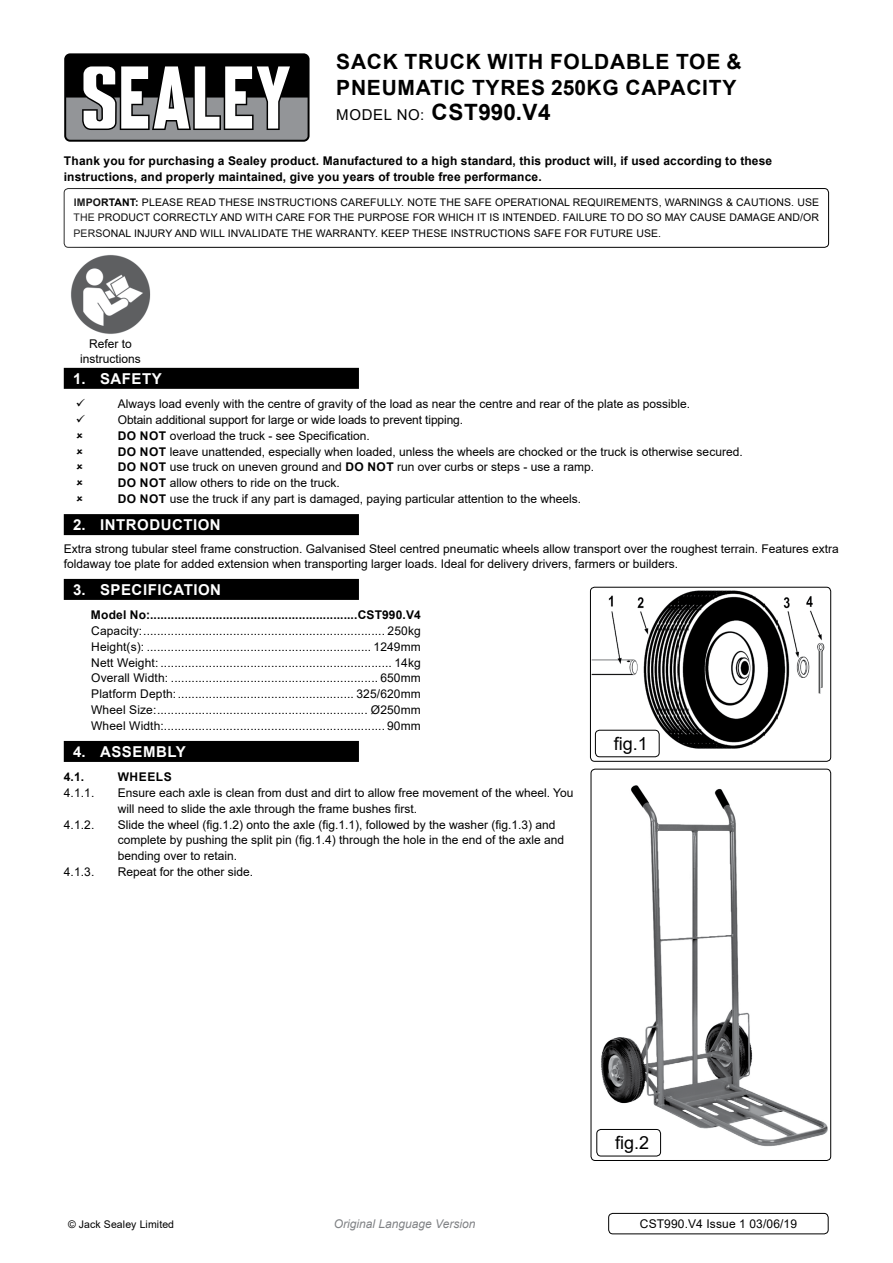
<style>
.page{position:relative;width:893px;height:1263px;background:#fff}
.page>*{position:absolute;margin:0;border:0;box-sizing:border-box;transform-origin:0 0}
.t1{font:700 22.5px "Arial";letter-spacing:.015em;color:#000}
.t2{font:700 21px/25.2px "Arial";letter-spacing:.035em;color:#000}
.t3{font:18px "Arial";color:#000}
.t4{font:700 15px "Arial";letter-spacing:.035em;color:#fff}
.t5{font:12px/15.8px "Arial";color:#000}
.t6{font:700 12px/15.8px "Arial";letter-spacing:.01em;color:#000}
.t7{font:italic 12px "Arial";color:#808285}
.t8{font:10.5px/15.8px "Arial";letter-spacing:.01em;color:#000;text-align:justify}
.s1{font-weight:400;font-size:15px}
.s2{font-weight:700}
</style>
<div class="page">
<div style="left:64px;top:53px;width:246px;height:89px;background:#000;border-radius:6px"></div>
<svg style="left:66px;top:66px;width:242px;height:74px"></svg>
<div style="left:64px;top:188px;width:765px;height:60px;border:1px solid #000;border-radius:4px"></div>
<div style="left:64px;top:368px;width:295px;height:21px;background:#000"></div>
<div style="left:64px;top:514px;width:295px;height:21px;background:#000"></div>
<div style="left:64px;top:579px;width:295px;height:21px;background:#000"></div>
<div style="left:64px;top:741px;width:295px;height:21px;background:#000"></div>
<img style="left:592px;top:590px;width:233px;height:162px">
<div style="left:590px;top:587px;width:241px;height:175px;border:1px solid #000;border-radius:4px"></div>
<div style="left:595px;top:730px;width:65px;height:27px;border:1px solid #000;border-radius:4px"></div>
<img style="left:591px;top:770px;width:240px;height:390px">
<div style="left:591px;top:769px;width:240px;height:392px;border:1px solid #000;border-radius:4px"></div>
<div style="left:596px;top:1129px;width:65px;height:27px;border:1px solid #000;border-radius:4px"></div>
<div style="left:608px;top:1213px;width:220px;height:21px;border:1px solid #000;border-radius:4px"></div>
<img style="left:71px;top:255px;width:80px;height:79px">
<h2 class="t2" style="left:336px;top:50px;width:407px">Sack Truck with Foldable Toe &amp;<br>Pneumatic Tyres 250kg Capacity</h2>
<h1 class="t1" style="left:336px;top:96px;width:216px"><span class="s1">Model no:</span> CST990.V4</h1>
<p class="t6" style="left:64px;top:153px;width:710px">Thank you for purchasing a Sealey product. Manufactured to a high standard, this product will, if used according to these instructions, and properly maintained, give you years of trouble free performance.</p>
<p class="t8" style="left:74px;top:194px;width:747px"><span class="s2">IMPORTANT:</span> PLEASE READ THESE INSTRUCTIONS CAREFULLY. NOTE THE SAFE OPERATIONAL REQUIREMENTS, WARNINGS &amp; CAUTIONS. USE THE PRODUCT CORRECTLY AND WITH CARE FOR THE PURPOSE FOR WHICH IT IS INTENDED. FAILURE TO DO SO MAY CAUSE DAMAGE AND/OR PERSONAL INJURY AND WILL INVALIDATE THE WARRANTY. KEEP THESE INSTRUCTIONS SAFE FOR FUTURE USE.</p>
<p class="t5" style="left:80px;top:337px;width:62px;line-height:14.4px;text-align:center">Refer to instructions</p>
<p class="t4" style="left:73px;top:368px;width:90px">1. Saf ety</p>
<p class="t5" style="left:118px;top:396px;width:626px">Always load evenly with the centre of gravity of the load as near the centre and rear of the plate as possible.<br>Obtain additional support for large or wide loads to prevent tipping.<br><span class="s2">D o not</span> overload the truck - see Specification.<br><span class="s2">D o not</span> leave unattended, especially when loaded, unless the wheels are chocked or the truck is otherwise secured.<br><span class="s2">Do not</span> use truck on uneven ground and <span class="s2">do not</span> run over curbs or steps - use a ramp.<br><span class="s2">Do not</span> allow others to ride on the truck.<br><span class="s2">D o not</span> use the truck if any part is damaged, paying particular attention to the wheels.</p>
<p class="t4" style="left:73px;top:514px;width:149px">2. Introduction</p>
<p class="t5" style="left:64px;top:542px;width:776px;line-height:14.4px">Extra strong tubular steel frame construction. Galvanised Steel centred pneumatic wheels allow transport over the roughest terrain. Features extra foldaway toe plate for added extension when transporting larger loads. Ideal for delivery drivers, farmers or builders.</p>
<p class="t4" style="left:73px;top:579px;width:150px">3. Specification</p>
<p class="t6" style="left:91px;top:607px;width:331px">Model No:............................................................CST990.V4</p>
<p class="t5" style="left:91px;top:623px;width:331px;text-align:justify">Capacity:...................................................................... 250kg Height(s): ................................................................. 1249mm Nett Weight: ................................................................... 14kg Overall Width: ............................................................ 650mm Platform Depth:................................................... 325/620mm Wheel Size:............................................................. Ø250mm Wheel Width:................................................................ 90mm</p>
<p class="t4" style="left:73px;top:741px;width:39px">4. Ass</p>
<p class="t4" style="left:132px;top:741px;width:55px">embly</p>
<p class="t6" style="left:64px;top:769px;width:41px">4.1. W</p>
<p class="t6" style="left:130px;top:769px;width:42px">heels</p>
<p class="t5" style="left:64px;top:785px;width:43px">4.1.1. E</p>
<h3 class="t3" style="left:614px;top:731px;width:36px">fig.1</h3>
<p class="t5" style="left:118px;top:785px;width:457px;text-indent:8px">nsure each axle is clean from dust and dirt to allow free movement of the wheel. You will need to slide the axle through the frame bushes first.</p>
<p class="t5" style="left:64px;top:816px;width:32px">4.1.2.</p>
<p class="t5" style="left:118px;top:816px;width:448px">Slide the wheel (fig.1.2) onto the axle (fig.1.1), followed by the washer (fig.1.3) and complete by pushing the split pin (fig.1.4) through the hole in the end of the axle and bending over to retain.</p>
<p class="t5" style="left:64px;top:864px;width:32px">4.1.3.</p>
<p class="t5" style="left:118px;top:864px;width:137px">Repeat for the other side.</p>
<h3 class="t3" style="left:615px;top:1130px;width:36px">fig.2</h3>
<p class="t8" style="left:68px;top:1216px;width:108px">© Jack Sealey Limited</p>
<p class="t7" style="left:334px;top:1216px;width:143px">Original Language Version</p>
<p class="t5" style="left:640px;top:1216px;width:159px">CST990.V4 Issue 1 03/06/19</p>
</div>
